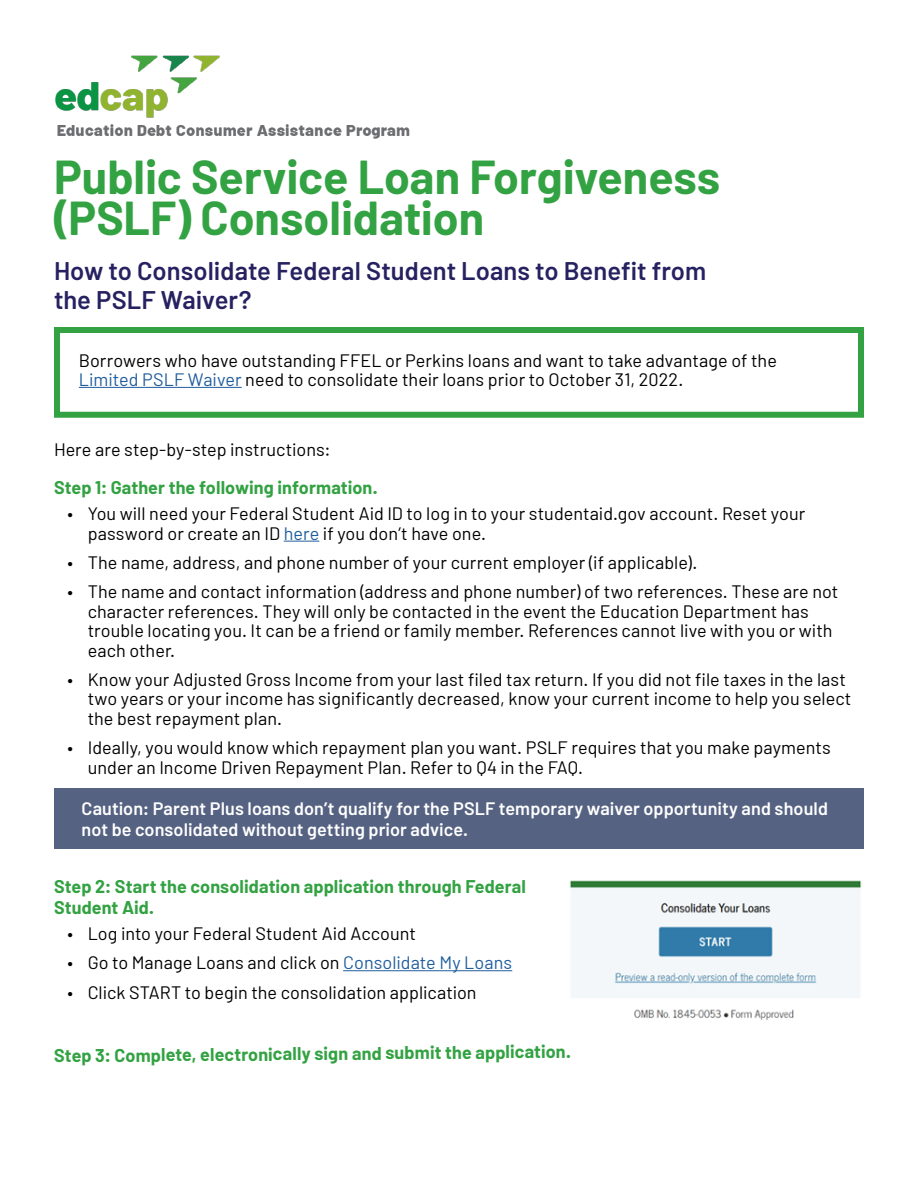
<style>
.page{position:relative;width:918px;height:1188px;background:#fff}
.page>*{position:absolute;margin:0;border:0;box-sizing:border-box;transform-origin:0 0}
.t1{font:700 46.5px/42px "Barlow";color:#32a242}
.t2{font:600 25.5px/28.5px "Barlow";color:#262161}
.t3{font:18px/19.5px "Barlow";letter-spacing:.005em;color:#000}
.t4{font:700 18px/21px "Barlow";color:#32a242}
.t5{font:600 18px/21.8px "Barlow";letter-spacing:.005em;color:#fff}
.s1{color:#215e9e}
</style>
<div class="page">
<div style="left:54px;top:789px;width:810px;height:60px;background:#556282"></div>
<svg style="left:54px;top:327px;width:810px;height:91px"></svg>
<hr style="left:79px;top:387px;width:163px;height:1px;background:#215e9e">
<img style="left:55px;top:55px;width:355px;height:84px">
<hr style="left:284px;top:541px;width:35px;height:1px;background:#215e9e">
<hr style="left:343px;top:970px;width:169px;height:1px;background:#215e9e">
<img style="left:570px;top:880px;width:292px;height:140px">
<h1 class="t1" style="left:54px;top:155px;width:668px">Public Service Loan Forgiveness (PSLF) Consolidation</h1>
<h2 class="t2" style="left:54px;top:256px;width:654px">How to Consolidate Federal Student Loans to Benefit from the PSLF Waiver?</h2>
<p class="t3" style="left:79px;top:350px;width:700px">Borrowers who have outstanding FFEL or Perkins loans and want to take advantage of the<br><span class="s1">Limited PSLF Waiver</span> need to consolidate their loans prior to October 31, 2022.</p>
<p class="t3" style="left:54px;top:439px;width:278px">Here are step-by-step instructions:</p>
<p class="t4" style="left:54px;top:477px;width:325px">Step 1: Gather the following information.</p>
<p class="t3" style="left:88px;top:504px;width:719px;text-indent:-20px">• You will need your Federal Student Aid ID to log in to your studentaid.gov account. Reset your password or create an ID <span class="s1">here</span> if you don’t have one.</p>
<p class="t3" style="left:68px;top:552px;width:631px">• The name, address, and phone number of your current employer (if applicable).</p>
<p class="t3" style="left:88px;top:582px;width:752px;text-indent:-20px">• The name and contact information (address and phone number) of two references. These are not character references. They will only be contacted in the event the Education Department has trouble locating you. It can be a friend or family member. References cannot live with you or with each other.</p>
<p class="t3" style="left:88px;top:669px;width:765px;text-indent:-20px">• Know your Adjusted Gross Income from your last filed tax return. If you did not file taxes in the last two years or your income has significantly decreased, know your current income to help you select the best repayment plan.</p>
<p class="t3" style="left:88px;top:737px;width:744px;text-indent:-20px">• Ideally, you would know which repayment plan you want. PSLF requires that you make payments under an Income Driven Repayment Plan. Refer to Q4 in the FAQ.</p>
<p class="t5" style="left:82px;top:797px;width:748px">Caution: Parent Plus loans don’t qualify for the PSLF temporary waiver opportunity and should not be consolidated without getting prior advice.</p>
<p class="t4" style="left:54px;top:876px;width:473px">Step 2: Start the consolidation application through Federal<br>Student Aid.</p>
<p class="t3" style="left:68px;top:923px;width:350px">• Log into your Federal Student Aid Account</p>
<p class="t3" style="left:68px;top:953px;width:446px">• Go to Manage Loans and click on <span class="s1">Consolidate My Loans</span></p>
<p class="t3" style="left:68px;top:982px;width:411px">• Click START to begin the consolidation application</p>
<p class="t4" style="left:54px;top:1043px;width:518px">Step 3: Complete, electronically sign and submit the application.</p>
</div>
